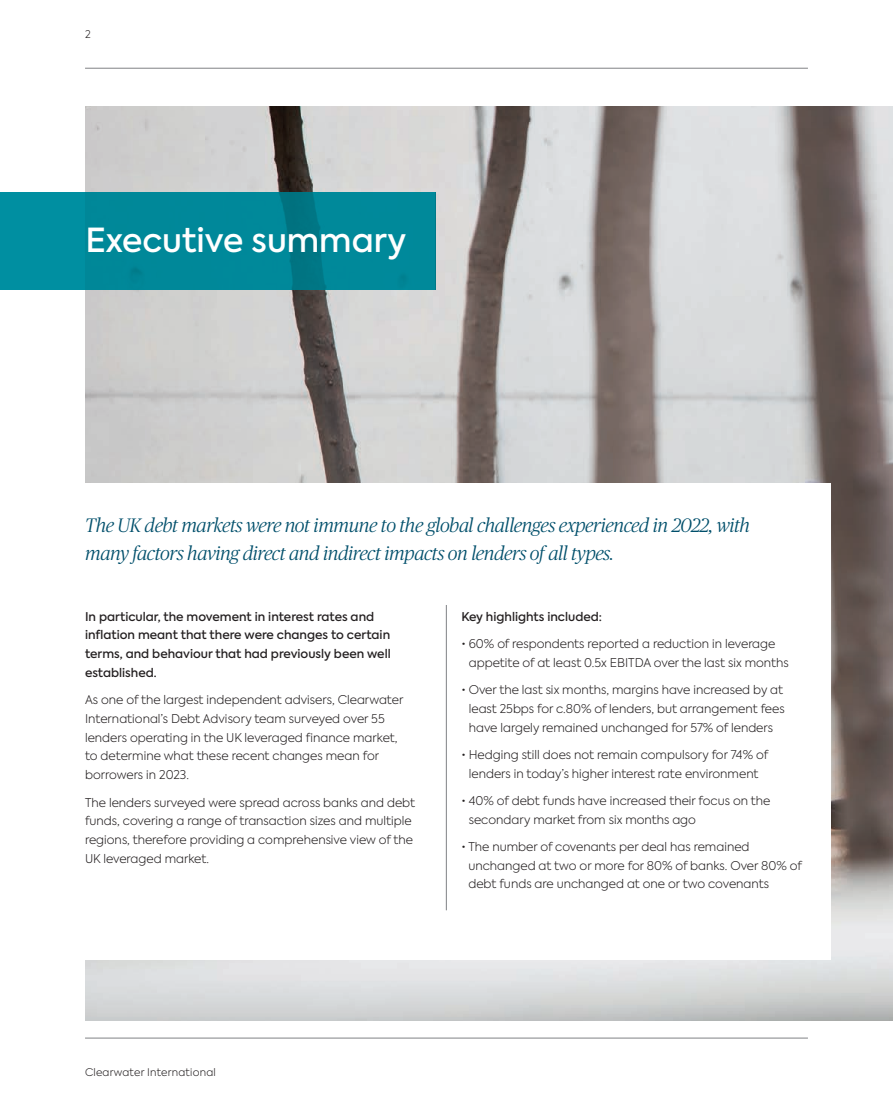
<style>
.page{position:relative;width:893px;height:1106px;background:#fff}
.page>*{position:absolute;margin:0;border:0;box-sizing:border-box;transform-origin:0 0}
.t1{font:500 33px "Axiforma";color:#fff}
.t2{font:italic 300 19.5px/28.5px "Publico";letter-spacing:-.02em;color:#004f6b}
.t3{font:300 12px/18.8px "Axiforma";color:#231f20}
.t4{font:500 12px/18.8px "Axiforma";color:#231f20}
.t5{font:300 10.5px "Axiforma";letter-spacing:.02em;color:#231f20}
</style>
<div class="page">
<hr style="left:85px;top:68px;width:723px;height:1px;background:#808285">
<hr style="left:85px;top:1037px;width:723px;height:1px;background:#808285">
<img style="left:85px;top:106px;width:808px;height:914px">
<div style="left:38px;top:483px;width:793px;height:476px;background:#fff"></div>
<svg style="left:0;top:192px;width:436px;height:97px;background:#089"></svg>
<hr style="left:446px;top:605px;width:1px;height:305px;background:#808285">
<p class="t5" style="left:85px;top:28px;width:7px">2</p>
<h1 class="t1" style="left:85px;top:218px;width:323px">Executive summary</h1>
<h2 class="t2" style="left:85px;top:511px;width:666px">The UK debt markets were not immune to the global challenges experienced in 2022, with many factors having direct and indirect impacts on lenders of all types.</h2>
<p class="t4" style="left:85px;top:607px;width:307px">In particular, the movement in interest rates and inflation meant that there were changes to certain terms, and behaviour that had previously been well established.</p>
<p class="t3" style="left:85px;top:690px;width:320px">As one of the largest independent advisers, Clearwater International’s Debt Advisory team surveyed over 55 lenders operating in the UK leveraged finance market, to determine what these recent changes mean for borrowers in 2023.</p>
<p class="t3" style="left:85px;top:792px;width:332px">The lenders surveyed were spread across banks and debt funds, covering a range of transaction sizes and multiple regions, therefore providing a comprehensive view of the UK leveraged market.</p>
<p class="t4" style="left:461px;top:607px;width:142px">Key highlights included:</p>
<p class="t3" style="left:469px;top:634px;width:321px;text-indent:-7px">• 60% of respondents reported a reduction in leverage appetite of at least 0.5x EBITDA over the last six months</p>
<p class="t3" style="left:469px;top:680px;width:317px;text-indent:-7px">• Over the last six months, margins have increased by at least 25bps for c.80% of lenders, but arrangement fees have largely remained unchanged for 57% of lenders</p>
<p class="t3" style="left:461px;top:745px;width:308px;text-align:center">• Hedging still does not remain compulsory for 74% of lenders in today’s higher interest rate environment</p>
<p class="t3" style="left:469px;top:791px;width:303px;text-indent:-7px">• 40% of debt funds have increased their focus on the secondary market from six months ago</p>
<p class="t3" style="left:468px;top:837px;width:335px;text-indent:-7px">• The number of covenants per deal has remained unchanged at two or more for 80% of banks. Over 80% of debt funds are unchanged at one or two covenants</p>
<p class="t5" style="left:85px;top:1065px;width:132px">Clearwater International</p>
</div>
